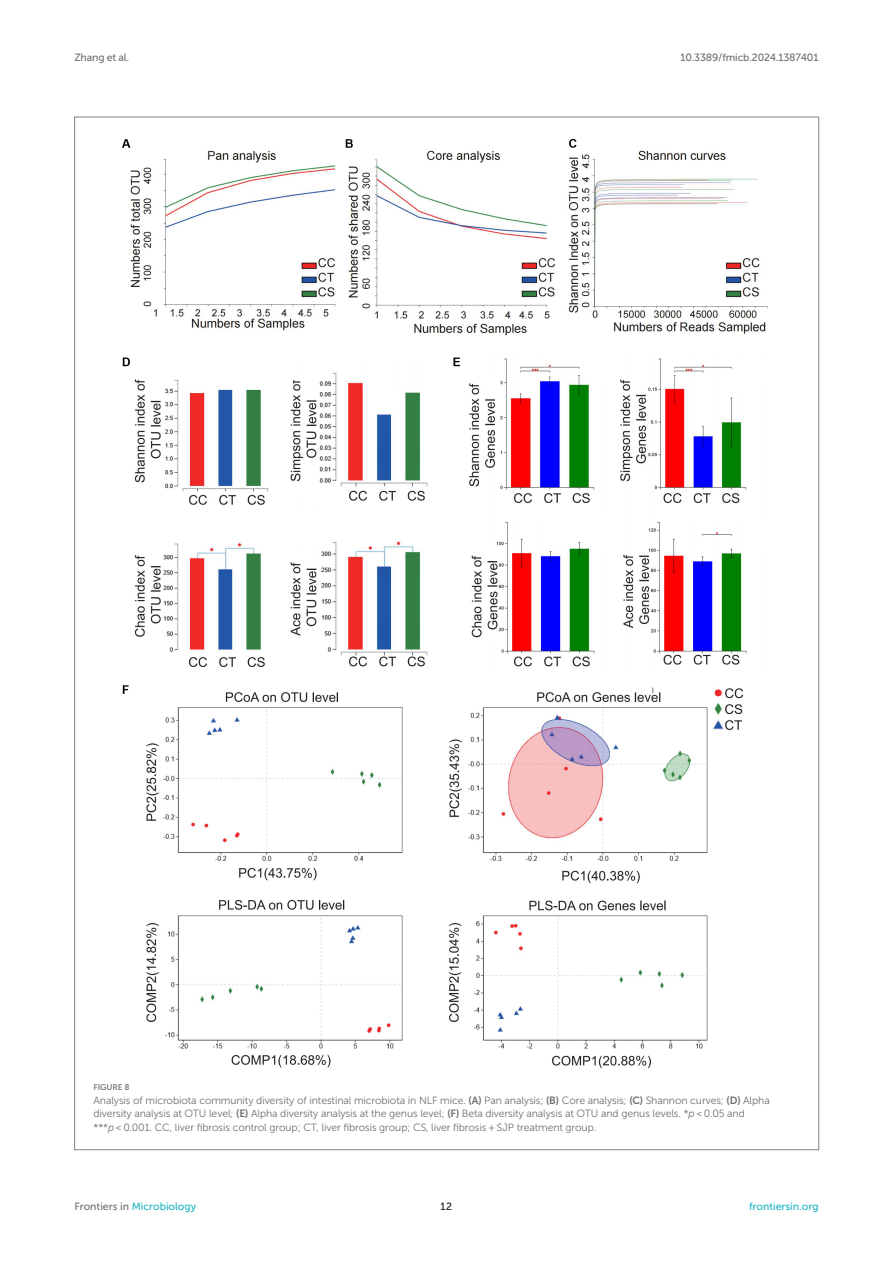
<style>
.page{position:relative;width:893px;height:1263px;background:#fff}
.page>*{position:absolute;margin:0;border:0;box-sizing:border-box;transform-origin:0 0}
.FIG_LEG{font:10.5px/13.5px "Museo Sans 300";letter-spacing:-.01em;color:#706f70}
.t1{font:10.5px "Museo Sans 500";color:#1db5c3}
.t2{font:10.5px "Museo Sans 500";letter-spacing:-.015em;color:#706f70}
.t3{font:10.5px "Museo Sans 500";color:#1b1c1b}
.FIG_HD{font:8.25px "Museo Sans 700";letter-spacing:-.01em;color:#7e7f7f}
.s1{font-family:"Museo Sans 700"}
.s2{font-style:italic}
.s3{color:#706f70}
</style>
<div class="page">
<img style="left:122px;top:138px;width:646px;height:931px">
<p class="t2" style="left:74px;top:51px;width:56px">Zhang et al.</p>
<p class="t2" style="left:680px;top:51px;width:140px">10.3389/fmicb.2024.1387401</p>
<p class="FIG_HD" style="left:94px;top:1083px;width:37px">FIGURE 8</p>
<p class="FIG_LEG" style="left:94px;top:1093px;width:678px">Analysis of microbiota community diversity of intestinal microbiota in NLF mice. <span class="s1">(A)</span> Pan analysis; <span class="s1">(B)</span> Core analysis; <span class="s1">(C)</span> Shannon curves; <span class="s1">(D)</span> Alpha diversity analysis at OTU level; <span class="s1">(E)</span> Alpha diversity analysis at the genus level; <span class="s1">(F)</span> Beta diversity analysis at OTU and genus levels. *<span class="s2">p</span> &lt; 0.05 and<br>***<span class="s2">p</span> &lt; 0.001. CC, liver fibrosis control group; CT, liver fibrosis group; CS, liver fibrosis + SJP treatment group.</p>
<p class="t1" style="left:74px;top:1200px;width:123px"><span class="s3">Frontiers in</span> Microbiology</p>
<p class="t3" style="left:441px;top:1200px;width:13px">12</p>
<p class="t1" style="left:749px;top:1200px;width:71px">frontiersin.org</p>
</div>
